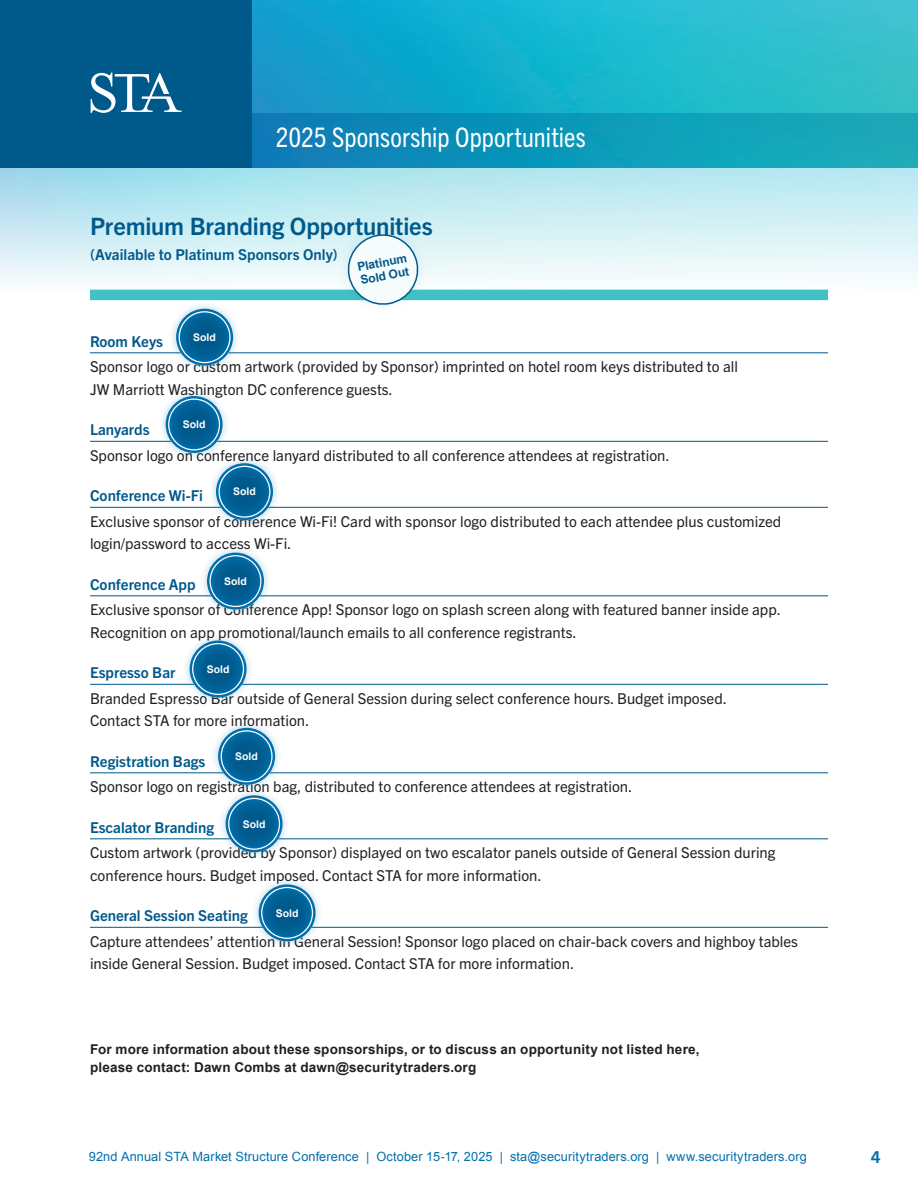
<style>
.page{position:relative;width:918px;height:1188px;background:#fff}
.page>*{position:absolute;margin:0;border:0;box-sizing:border-box;transform-origin:0 0}
.t1{font:condensed 27px "Trade Gothic Next LT Pro";letter-spacing:.005em;color:#fff}
.t2{font:700 24px "Trade Gothic Next LT Pro";letter-spacing:-.005em;color:#00598b}
.t3{font:700 16.5px "Trade Gothic Next LT Pro";color:#006fab}
.t4{font:15px/22.5px "Trade Gothic Next LT Pro";color:#231f20}
.t5{font:700 15px "Trade Gothic Next LT Pro";color:#00598b}
.t6{font:700 13.5px/18px "Arial";letter-spacing:.015em;color:#231f20}
.t7{font:12.75px "Arial";letter-spacing:.01em;color:#006fab}
.t8{font:700 12px/13.2px "Arial";color:#00598b}
.t9{font:700 10.5px "Arial";color:#fff}
</style>
<div class="page">
<img style="left:0;top:167px;width:918px;height:123px">
<img style="left:878px;top:0;width:40px;height:167px">
<img style="left:252px;top:0;width:626px;height:167px">
<hr style="left:90px;top:353px;width:738px;height:1px;background:#00598b">
<hr style="left:90px;top:441px;width:738px;height:1px;background:#00598b">
<hr style="left:90px;top:507px;width:738px;height:1px;background:#00598b">
<hr style="left:90px;top:596px;width:738px;height:1px;background:#00598b">
<hr style="left:90px;top:684px;width:738px;height:1px;background:#00598b">
<hr style="left:90px;top:773px;width:738px;height:1px;background:#00598b">
<hr style="left:90px;top:839px;width:738px;height:1px;background:#00598b">
<hr style="left:90px;top:927px;width:738px;height:1px;background:#00598b">
<div style="left:90px;top:290px;width:738px;height:10px;background:#41c1c6"></div>
<div style="left:168px;top:300px;width:73px;height:74px;background:#006fab;opacity:.3"></div>
<svg style="left:176px;top:309px;width:57px;height:57px"></svg>
<svg style="left:180px;top:312px;width:49px;height:50px"></svg>
<div style="left:176px;top:309px;width:57px;height:57px;border:2px solid #fff;border-radius:50%"></div>
<div style="left:181px;top:314px;width:47px;height:47px;border:2px solid #fff;border-radius:50%"></div>
<div style="left:157px;top:388px;width:74px;height:73px;background:#006fab;opacity:.3"></div>
<svg style="left:166px;top:396px;width:57px;height:57px"></svg>
<svg style="left:169px;top:400px;width:50px;height:49px"></svg>
<div style="left:166px;top:396px;width:57px;height:57px;border:2px solid #fff;border-radius:50%"></div>
<div style="left:171px;top:401px;width:47px;height:47px;border:2px solid #fff;border-radius:50%"></div>
<div style="left:217px;top:787px;width:74px;height:73px;background:#006fab;opacity:.3"></div>
<svg style="left:226px;top:795px;width:57px;height:57px"></svg>
<svg style="left:229px;top:799px;width:50px;height:50px"></svg>
<div style="left:226px;top:795px;width:57px;height:57px;border:2px solid #fff;border-radius:50%"></div>
<div style="left:231px;top:800px;width:47px;height:47px;border:2px solid #fff;border-radius:50%"></div>
<div style="left:250px;top:876px;width:74px;height:74px;background:#006fab;opacity:.3"></div>
<svg style="left:259px;top:884px;width:57px;height:57px"></svg>
<svg style="left:262px;top:888px;width:50px;height:50px"></svg>
<div style="left:259px;top:884px;width:57px;height:57px;border:2px solid #fff;border-radius:50%"></div>
<div style="left:264px;top:889px;width:47px;height:47px;border:2px solid #fff;border-radius:50%"></div>
<div style="left:181px;top:632px;width:74px;height:74px;background:#006fab;opacity:.3"></div>
<svg style="left:190px;top:640px;width:57px;height:58px"></svg>
<svg style="left:193px;top:644px;width:50px;height:50px"></svg>
<div style="left:190px;top:641px;width:57px;height:57px;border:2px solid #fff;border-radius:50%"></div>
<div style="left:195px;top:646px;width:47px;height:46px;border:2px solid #fff;border-radius:50%"></div>
<div style="left:210px;top:719px;width:73px;height:74px;background:#006fab;opacity:.3"></div>
<svg style="left:218px;top:728px;width:57px;height:57px"></svg>
<svg style="left:222px;top:732px;width:49px;height:49px"></svg>
<div style="left:218px;top:728px;width:57px;height:57px;border:2px solid #fff;border-radius:50%"></div>
<div style="left:223px;top:733px;width:47px;height:47px;border:2px solid #fff;border-radius:50%"></div>
<div style="left:0;top:0;width:252px;height:167px;background:#00598b"></div>
<svg style="left:91px;top:73px;width:91px;height:40px"></svg>
<div style="left:199px;top:544px;width:73px;height:74px;background:#006fab;opacity:.3"></div>
<svg style="left:207px;top:553px;width:57px;height:57px"></svg>
<svg style="left:211px;top:556px;width:49px;height:50px"></svg>
<div style="left:207px;top:553px;width:57px;height:57px;border:2px solid #fff;border-radius:50%"></div>
<div style="left:212px;top:558px;width:47px;height:47px;border:2px solid #fff;border-radius:50%"></div>
<div style="left:208px;top:455px;width:73px;height:73px;background:#006fab;opacity:.3"></div>
<svg style="left:216px;top:463px;width:57px;height:57px"></svg>
<svg style="left:220px;top:467px;width:49px;height:49px"></svg>
<div style="left:216px;top:463px;width:57px;height:57px;border:2px solid #fff;border-radius:50%"></div>
<div style="left:221px;top:468px;width:47px;height:47px;border:2px solid #fff;border-radius:50%"></div>
<svg style="left:327px;top:214px;width:112px;height:91px"></svg>
<h1 class="t1" style="left:276px;top:119px;width:312px">2025 Sponsorship Opportunities</h1>
<h2 class="t2" style="left:90px;top:209px;width:344px">Premium Branding Opportunities</h2>
<p class="t5" style="left:90px;top:244px;width:249px">(Available to Platinum Sponsors Only)</p>
<p class="t8" style="left:356px;top:261px;width:52px;rotate:-11deg">Platinum<br>Sold Out</p>
<p class="t9" style="left:193px;top:330px;width:24px">Sold</p>
<p class="t5" style="left:90px;top:331px;width:75px">Room Keys</p>
<p class="t4" style="left:90px;top:354px;width:650px">Sponsor logo or custom artwork (provided by Sponsor) imprinted on hotel room keys distributed to all<br>JW Marriott Washington DC conference guests.</p>
<p class="t5" style="left:90px;top:419px;width:61px">Lanyards</p>
<p class="t4" style="left:90px;top:443px;width:581px">Sponsor logo on conference lanyard distributed to all conference attendees at registration.</p>
<p class="t5" style="left:90px;top:485px;width:115px">Conference Wi-Fi</p>
<p class="t4" style="left:90px;top:509px;width:693px">Exclusive sponsor of conference Wi-Fi! Card with sponsor logo distributed to each attendee plus customized login/password to access Wi-Fi.</p>
<p class="t5" style="left:90px;top:574px;width:107px">Conference App</p>
<p class="t4" style="left:90px;top:597px;width:693px">Exclusive sponsor of Conference App! Sponsor logo on splash screen along with featured banner inside app.<br>Recognition on app promotional/launch emails to all conference registrants.</p>
<p class="t5" style="left:90px;top:662px;width:87px">Espresso Bar</p>
<p class="t4" style="left:90px;top:686px;width:639px">Branded Espresso Bar outside of General Session during select conference hours. Budget imposed.<br>Contact STA for more information.</p>
<p class="t5" style="left:90px;top:751px;width:117px">Registration Bags</p>
<p class="t4" style="left:90px;top:774px;width:544px">Sponsor logo on registration bag, distributed to conference attendees at registration.</p>
<p class="t5" style="left:90px;top:817px;width:126px">Escalator Branding</p>
<p class="t4" style="left:90px;top:840px;width:687px">Custom artwork (provided by Sponsor) displayed on two escalator panels outside of General Session during conference hours. Budget imposed. Contact STA for more information.</p>
<p class="t5" style="left:90px;top:905px;width:159px">General Session Seating</p>
<p class="t4" style="left:90px;top:929px;width:710px">Capture attendees’ attention in General Session! Sponsor logo placed on chair-back covers and highboy tables inside General Session. Budget imposed. Contact STA for more information.</p>
<p class="t9" style="left:183px;top:418px;width:24px">Sold</p>
<p class="t9" style="left:233px;top:485px;width:24px">Sold</p>
<p class="t9" style="left:224px;top:574px;width:24px">Sold</p>
<p class="t9" style="left:207px;top:662px;width:24px">Sold</p>
<p class="t9" style="left:235px;top:749px;width:24px">Sold</p>
<p class="t9" style="left:243px;top:817px;width:24px">Sold</p>
<p class="t9" style="left:276px;top:906px;width:24px">Sold</p>
<p class="t6" style="left:90px;top:1041px;width:611px">For more information about these sponsorships, or to discuss an opportunity not listed here, please contact: Dawn Combs at dawn@securitytraders.org</p>
<p class="t7" style="left:89px;top:1148px;width:720px">92nd Annual STA Market Structure Conference | October 15-17, 2025 | sta@securitytraders.org | www.securitytraders.org</p>
<p class="t3" style="left:871px;top:1146px;width:11px">4</p>
</div>
